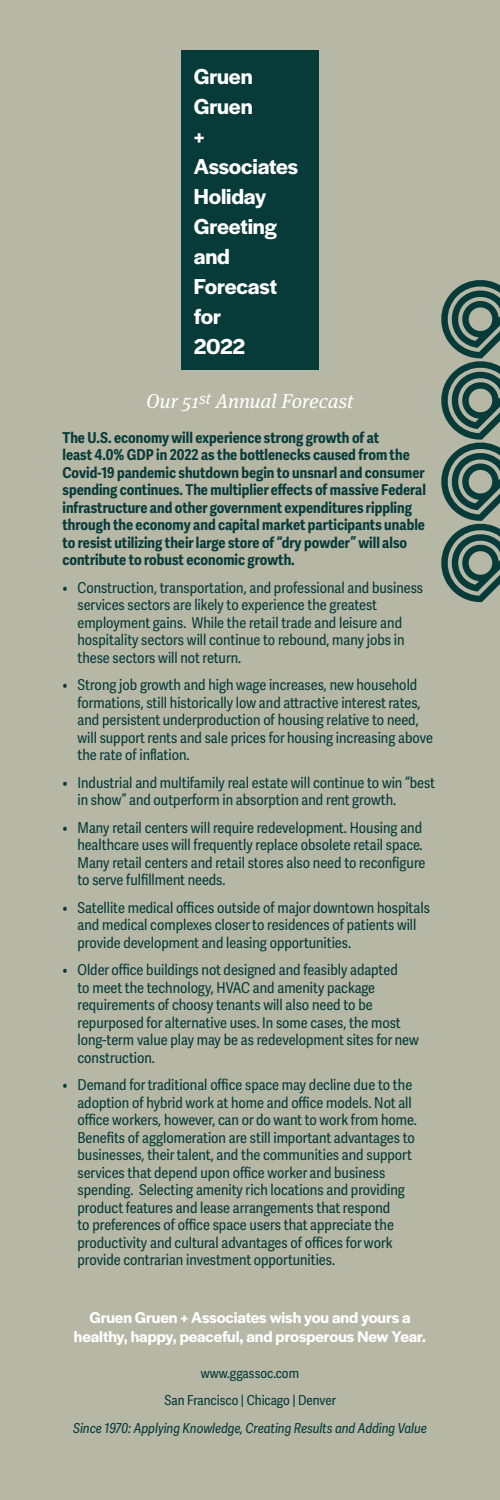
<style>
.page{position:relative;width:500px;height:1500px;background:#b6b7a5}
.page>*{position:absolute;margin:0;border:0;box-sizing:border-box;transform-origin:0 0}
.t1{font:600 22.5px/30px "Halyard Display";letter-spacing:-.005em;color:#fff}
.t2{font:italic 20px "Meta Serif Pro";color:#fff}
.t3{font:600 16.25px/19.5px "Halyard Display";letter-spacing:-.005em;color:#fff;text-align:center}
.t4{font:15px/17.5px "Adelle Sans Cnd";color:#073b3a}
.t5{font:700 15px/17.5px "Adelle Sans Cnd";color:#073b3a}
.Bulletted{font:italic 13.75px "Adelle Sans Cnd";color:#073b3a}
.Bulletted-2{font:13.75px "Adelle Sans Cnd";color:#073b3a}
</style>
<div class="page">
<div style="left:181px;top:50px;width:138px;height:319px;background:#073b3a"></div>
<svg style="left:441px;top:280px;width:59px;height:322px"></svg>
<p class="t1" style="left:194px;top:60px;width:60px">Gruen<br>Gruen</p>
<p class="t1" style="left:194px;top:120px;width:106px">+<br>Associates<br>Holiday<br>Greeting and<br>Forecast</p>
<p class="t1" style="left:194px;top:300px;width:29px">for</p>
<p class="t1" style="left:194px;top:330px;width:53px">2022</p>
<p class="t2" style="left:146px;top:386px;width:209px">Our 51<sup>st</sup> Annual Forecast</p>
<p class="t5" style="left:62px;top:429px;width:365px">The U.S. economy will experience strong growth of at<br>least 4.0% GDP in 2022 as the bottlenecks caused from the Covid-19 pandemic shutdown begin to unsnarl and consumer spending continues. The multiplier effects of massive Federal infrastructure and other government expenditures rippling through the economy and capital market participants unable to resist utilizing their large store of “dry powder” will also contribute to robust economic growth.</p>
<p class="t4" style="left:78px;top:579px;width:347px;text-indent:-15px">• Construction, transportation, and professional and business services sectors are likely to experience the greatest employment gains. While the retail trade and leisure and hospitality sectors will continue to rebound, many jobs in these sectors will not return.</p>
<p class="t4" style="left:78px;top:677px;width:357px;text-indent:-15px">• Strong job growth and high wage increases, new household formations, still historically low and attractive interest rates, and persistent underproduction of housing relative to need, will support rents and sale prices for housing increasing above the rate of inflation.</p>
<p class="t4" style="left:78px;top:774px;width:359px;text-indent:-15px">• Industrial and multifamily real estate will continue to win “best in show” and outperform in absorption and rent growth.</p>
<p class="t4" style="left:78px;top:819px;width:349px;text-indent:-15px">• Many retail centers will require redevelopment. Housing and healthcare uses will frequently replace obsolete retail space.<br>Many retail centers and retail stores also need to reconfigure to serve fulfillment needs.</p>
<p class="t4" style="left:78px;top:899px;width:354px;text-indent:-15px">• Satellite medical offices outside of major downtown hospitals and medical complexes closer to residences of patients will provide development and leasing opportunities.</p>
<p class="t4" style="left:78px;top:962px;width:343px;text-indent:-15px">• Older office buildings not designed and feasibly adapted<br>to meet the technology, HVAC and amenity package requirements of choosy tenants will also need to be repurposed for alternative uses. In some cases, the most long-term value play may be as redevelopment sites for new construction.</p>
<p class="t4" style="left:78px;top:1077px;width:341px;text-indent:-15px">• Demand for traditional office space may decline due to the adoption of hybrid work at home and office models. Not all office workers, however, can or do want to work from home.<br>Benefits of agglomeration are still important advantages to businesses, their talent, and the communities and support services that depend upon office worker and business spending. Selecting amenity rich locations and providing product features and lease arrangements that respond<br>to preferences of office space users that appreciate the productivity and cultural advantages of offices for work provide contrarian investment opportunities.</p>
<p class="t3" style="left:74px;top:1306px;width:354px">Gruen Gruen + Associates wish you and yours a healthy, happy, peaceful, and prosperous New Year.</p>
<p class="Bulletted-2" style="left:201px;top:1365px;width:100px">www.ggassoc.com</p>
<p class="Bulletted-2" style="left:164px;top:1392px;width:173px">San Francisco | Chicago | Denver</p>
<p class="Bulletted" style="left:73px;top:1420px;width:355px">Since 1970: Applying Knowledge, Creating Results and Adding Value</p>
</div>
